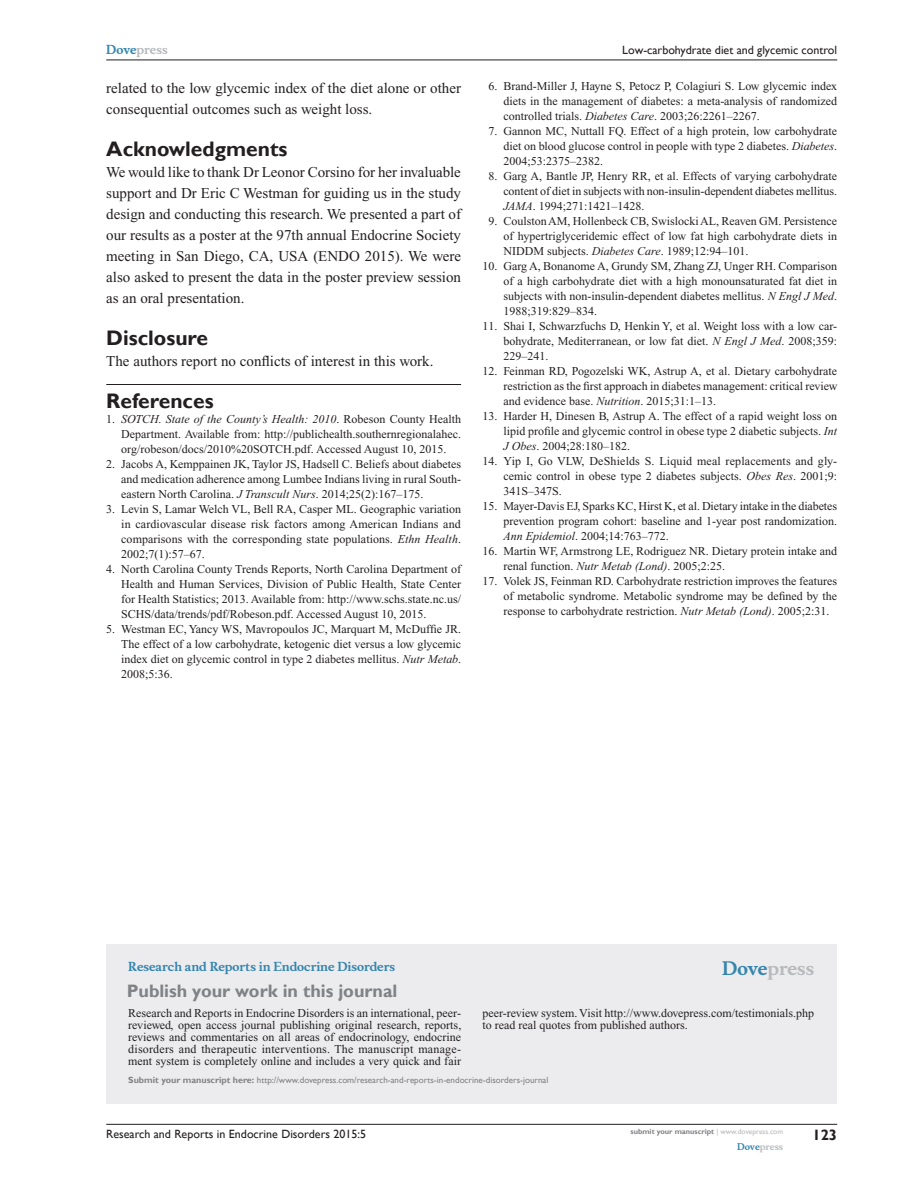
<style>
.page{position:relative;width:918px;height:1188px;background:#fff}
.page>*{position:absolute;margin:0;border:0;box-sizing:border-box;transform-origin:0 0}
.RefH{font:700 21px "Gill Sans";color:#231f20}
.PromBx-H1{font:700 18px "Gill Sans";color:#808285}
.PromBx-Brand{font:700 18px "Musee";color:#b8b9bc}
.TxF{font:15px/21px "Times New Roman";color:#231f20}
.t1{font:700 15px "Gill Sans";color:#231f20}
.RefNL2{font:12px/15px "Times New Roman";color:#231f20;text-align:justify}
.RefNL1{font:12px/15px "Times New Roman";color:#231f20;text-align:justify}
.PromBx-Tx{font:12px/12px "Times New Roman";color:#231f20;text-align:justify}
.t2{font:12px "Gill Sans";color:#231f20}
.PromBx-JrnlName{font:700 12px "Musee";color:#3485ae}
.t3{font:700 12px "Musee";color:#b8b9bc}
.PromBx-SubmitMssWebA{font:9px "Gill Sans";color:#808285}
.t4{font:700 9px "Musee";color:#b8b9bc}
.t5{font:700 7.5px "Gill Sans";color:#808285}
.s1{color:#3485ae}
.s2{font-style:italic}
.s3{font-weight:700}
.s4{font-weight:400;color:#b8b9bc}
</style>
<div class="page">
<div style="left:106px;top:944px;width:731px;height:159px;background:#ececee"></div>
<hr style="left:106px;top:1124px;width:731px;height:1px;background:#231f20">
<hr style="left:106px;top:60px;width:731px;height:1px;background:#231f20">
<hr style="left:106px;top:384px;width:355px;height:1px;background:#231f20">
<p class="t3" style="left:106px;top:43px;width:63px"><span class="s1">Dove</span>press</p>
<p class="TxF" style="left:106px;top:77px;width:356px">related to the low glycemic index of the diet alone or other consequential outcomes such as weight loss.</p>
<h1 class="RefH" style="left:106px;top:136px;width:183px">Acknowledgments</h1>
<p class="TxF" style="left:106px;top:161px;width:356px;text-align:justify">We would like to thank Dr Leonor Corsino for her invaluable support and Dr Eric C Westman for guiding us in the study design and conducting this research. We presented a part of our results as a poster at the 97th annual Endocrine Society meeting in San Diego, CA, USA (ENDO 2015). We were also asked to present the data in the poster preview session as an oral presentation.</p>
<h1 class="RefH" style="left:106px;top:325px;width:103px">Disclosure</h1>
<p class="TxF" style="left:106px;top:350px;width:329px">The authors report no conflicts of interest in this work.</p>
<p class="RefH" style="left:106px;top:388px;width:109px">References</p>
<p class="RefNL1" style="left:121px;top:411px;width:341px;text-indent:-15px">1. <span class="s2">SOTCH. State of the County’s Health: 2010</span>. Robeson County Health Department. Available from: http://publichealth.southernregionalahec. org/robeson/docs/2010%20SOTCH.pdf. Accessed August 10, 2015.</p>
<p class="RefNL1" style="left:121px;top:456px;width:341px;text-indent:-15px">2. Jacobs A, Kemppainen JK, Taylor JS, Hadsell C. Beliefs about diabetes and medication adherence among Lumbee Indians living in rural South&shy;eastern North Carolina. <span class="s2">J Transcult Nurs</span>. 2014;25(2):167–175.</p>
<p class="RefNL1" style="left:121px;top:501px;width:341px;text-indent:-15px">3. Levin S, Lamar Welch VL, Bell RA, Casper ML. Geographic variation in cardiovascular disease risk factors among American Indians and comparisons with the corresponding state populations. <span class="s2">Ethn Health</span>.<br>2002;7(1):57–67.</p>
<p class="RefNL1" style="left:121px;top:561px;width:341px;text-indent:-15px">4. North Carolina County Trends Reports, North Carolina Department of Health and Human Services, Division of Public Health, State Center for Health Statistics; 2013. Available from: http://www.schs.state.nc.us/ SCHS/data/trends/pdf/Robeson.pdf. Accessed August 10, 2015.</p>
<p class="RefNL1" style="left:121px;top:621px;width:341px;text-indent:-15px">5. Westman EC, Yancy WS, Mavropoulos JC, Marquart M, McDuffie JR.<br>The effect of a low carbohydrate, ketogenic diet versus a low glycemic index diet on glycemic control in type 2 diabetes mellitus. <span class="s2">Nutr Metab</span>.<br>2008;5:36.</p>
<p class="t2" style="left:622px;top:43px;width:216px">Low-carbohydrate diet and glycemic control</p>
<p class="RefNL2" style="left:503px;top:79px;width:335px;text-indent:-15px">6. Brand-Miller J, Hayne S, Petocz P, Colagiuri S. Low glycemic index diets in the management of diabetes: a meta-analysis of randomized controlled trials. <span class="s2">Diabetes Care</span>. 2003;26:2261–2267.</p>
<p class="RefNL2" style="left:503px;top:124px;width:335px;text-indent:-15px">7. Gannon MC, Nuttall FQ. Effect of a high protein, low carbohydrate diet on blood glucose control in people with type 2 diabetes. <span class="s2">Diabetes</span>.<br>2004;53:2375–2382.</p>
<p class="RefNL2" style="left:503px;top:169px;width:335px;text-indent:-15px">8. Garg A, Bantle JP, Henry RR, et al. Effects of varying carbohydrate content of diet in subjects with non-insulin-dependent diabetes mellitus.<br><span class="s2">JAMA</span>. 1994;271:1421–1428.</p>
<p class="RefNL2" style="left:503px;top:214px;width:335px;text-indent:-15px">9. Coulston AM, Hollenbeck CB, Swislocki AL, Reaven GM. Persistence of hypertriglyceridemic effect of low fat high carbohydrate diets in NIDDM subjects. <span class="s2">Diabetes Care</span>. 1989;12:94–101.</p>
<p class="RefNL2" style="left:503px;top:259px;width:335px;text-indent:-21px">10. Garg A, Bonanome A, Grundy SM, Zhang ZJ, Unger RH. Comparison of a high carbohydrate diet with a high monounsaturated fat diet in subjects with non-insulin-dependent diabetes mellitus. <span class="s2">N Engl J Med</span>.<br>1988;319:829–834.</p>
<p class="RefNL2" style="left:503px;top:319px;width:335px;text-indent:-21px">11. Shai I, Schwarzfuchs D, Henkin Y, et al. Weight loss with a low car&shy;bohydrate, Mediterranean, or low fat diet. <span class="s2">N Engl J Med</span>. 2008;359:<br>229–241.</p>
<p class="RefNL2" style="left:503px;top:364px;width:336px;text-indent:-21px">12. Feinman RD, Pogozelski WK, Astrup A, et al. Dietary carbohydrate restriction as the first approach in diabetes management: critical review and evidence base. <span class="s2">Nutrition</span>. 2015;31:1–13.</p>
<p class="RefNL2" style="left:503px;top:409px;width:335px;text-indent:-21px">13. Harder H, Dinesen B, Astrup A. The effect of a rapid weight loss on lipid profile and glycemic control in obese type 2 diabetic subjects. <span class="s2">Int J Obes</span>. 2004;28:180–182.</p>
<p class="RefNL2" style="left:503px;top:454px;width:335px;text-indent:-21px">14. Yip I, Go VLW, DeShields S. Liquid meal replacements and gly&shy;cemic control in obese type 2 diabetes subjects. <span class="s2">Obes Res</span>. 2001;9:<br>341S–347S.</p>
<p class="RefNL2" style="left:503px;top:499px;width:335px;text-indent:-21px">15. Mayer-Davis EJ, Sparks KC, Hirst K, et al. Dietary intake in the diabetes prevention program cohort: baseline and 1-year post randomization.<br><span class="s2">Ann Epidemiol</span>. 2004;14:763–772.</p>
<p class="RefNL2" style="left:503px;top:544px;width:335px;text-indent:-21px">16. Martin WF, Armstrong LE, Rodriguez NR. Dietary protein intake and renal function. <span class="s2">Nutr Metab (Lond)</span>. 2005;2:25.</p>
<p class="RefNL2" style="left:503px;top:574px;width:335px;text-indent:-21px">17. Volek JS, Feinman RD. Carbohydrate restriction improves the features of metabolic syndrome. Metabolic syndrome may be defined by the response to carbohydrate restriction. <span class="s2">Nutr Metab (Lond)</span>. 2005;2:31.</p>
<p class="PromBx-JrnlName" style="left:128px;top:959px;width:268px">Research and Reports in Endocrine Disorders</p>
<p class="PromBx-H1" style="left:127px;top:980px;width:272px">Publish your work in this journal</p>
<p class="PromBx-Brand" style="left:722px;top:958px;width:94px"><span class="s1">Dove</span>press</p>
<p class="PromBx-Tx" style="left:128px;top:1007px;width:335px">Research and Reports in Endocrine Disorders is an international, peer&shy;reviewed, open access journal publishing original research, reports, reviews and commentaries on all areas of endocrinology, endocrine disorders and therapeutic interventions. The manuscript manage&shy;ment system is completely online and includes a very quick and fair</p>
<p class="PromBx-Tx" style="left:482px;top:1007px;width:333px">peer-review system. Visit http://www.dovepress.com/testimonials.php to read real quotes from published authors.</p>
<p class="PromBx-SubmitMssWebA" style="left:128px;top:1075px;width:422px"><span class="s3">Submit your manuscript here:</span> http://www.dovepress.com/research-and-reports-in-endocrine-disorders-journal</p>
<p class="t2" style="left:106px;top:1127px;width:261px">Research and Reports in Endocrine Disorders 2015:5</p>
<p class="t5" style="left:631px;top:1127px;width:154px">submit your manuscript <span class="s4">| www.dovepress.com</span></p>
<p class="t4" style="left:737px;top:1141px;width:48px"><span class="s1">Dove</span>press</p>
<p class="t1" style="left:812px;top:1126px;width:26px">123</p>
</div>
